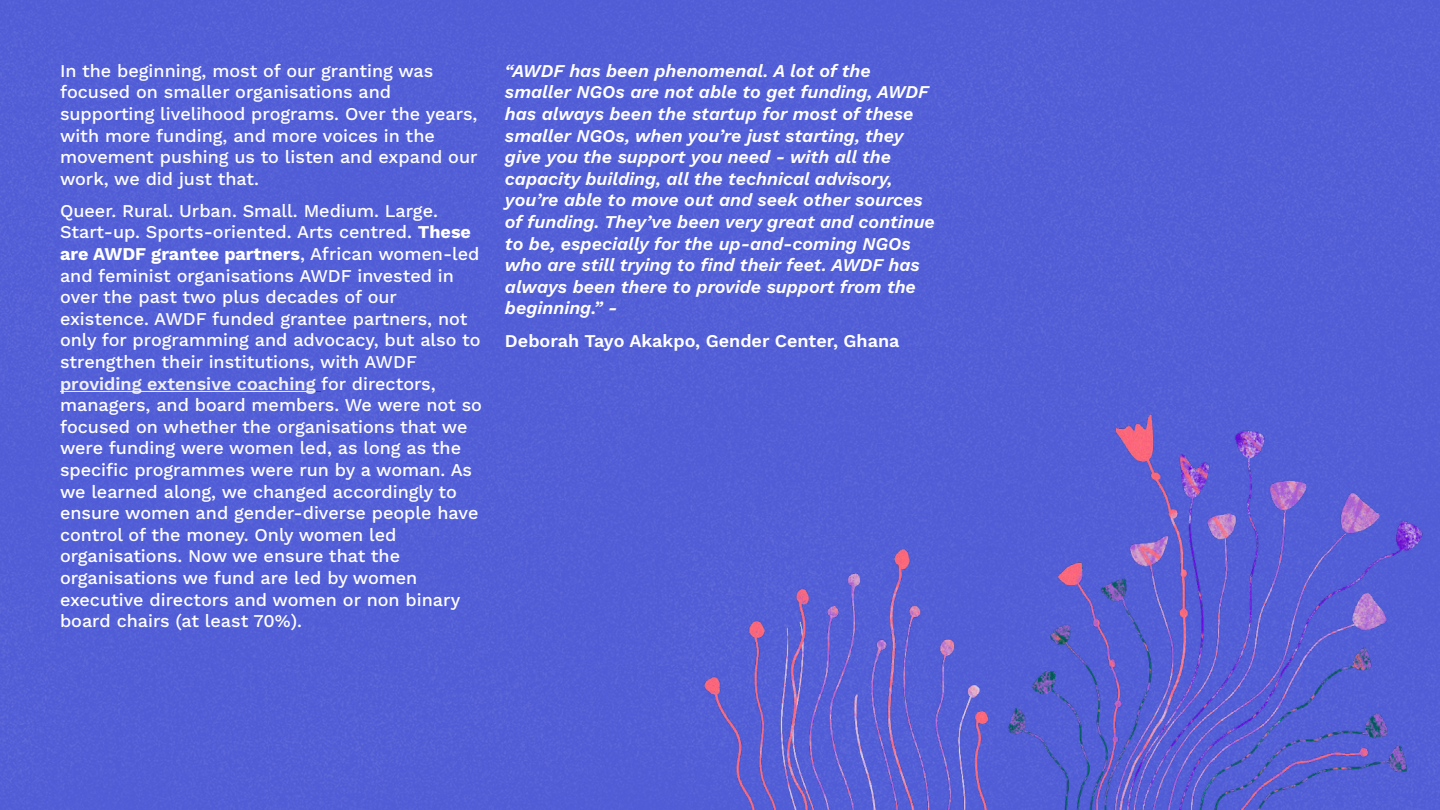
<style>
.page{position:relative;width:1440px;height:810px;background:#525ed6}
.page>*{position:absolute;margin:0;border:0;box-sizing:border-box;transform-origin:0 0}
.t1{font:500 18px/21.6px "Work Sans";color:#fff}
.t2{font:italic 600 18px/21.6px "Work Sans";color:#fff}
.t3{font:600 18px "Work Sans";color:#fff}
.s1{font-weight:700}
.s2{font-weight:600;color:#f0f0f0}
</style>
<div class="page">
<img style="left:681px;top:380px;width:759px;height:430px">
<hr style="left:60px;top:391px;width:256px;height:1px;background:#f0f0f0">
<p class="t1" style="left:60px;top:59px;width:419px">In the beginning, most of our granting was focused on smaller organisations and supporting livelihood programs. Over the years, with more funding, and more voices in the movement pushing us to listen and expand our work, we did just that.</p>
<p class="t1" style="left:60px;top:199px;width:424px">Queer. Rural. Urban. Small. Medium. Large.<br>Start-up. Sports-oriented. Arts centred. <span class="s1">These are AWDF grantee partners</span>, African women-led and feminist organisations AWDF invested in over the past two plus decades of our existence. AWDF funded grantee partners, not only for programming and advocacy, but also to strengthen their institutions, with AWDF <span class="s2">providing extensive coaching</span> for directors, managers, and board members. We were not so focused on whether the organisations that we were funding were women led, as long as the specific programmes were run by a woman. As we learned along, we changed accordingly to ensure women and gender-diverse people have control of the money. Only women led organisations. Now we ensure that the organisations we fund are led by women executive directors and women or non binary board chairs (at least 70%).</p>
<p class="t2" style="left:505px;top:59px;width:432px">“AWDF has been phenomenal. A lot of the smaller NGOs are not able to get funding, AWDF has always been the startup for most of these smaller NGOs, when you’re just starting, they give you the support you need - with all the capacity building, all the technical advisory, you’re able to move out and seek other sources of funding. They’ve been very great and continue to be, especially for the up-and-coming NGOs who are still trying to find their feet. AWDF has always been there to provide support from the beginning.” -</p>
<p class="t3" style="left:505px;top:327px;width:396px">Deborah Tayo Akakpo, Gender Center, Ghana</p>
</div>
